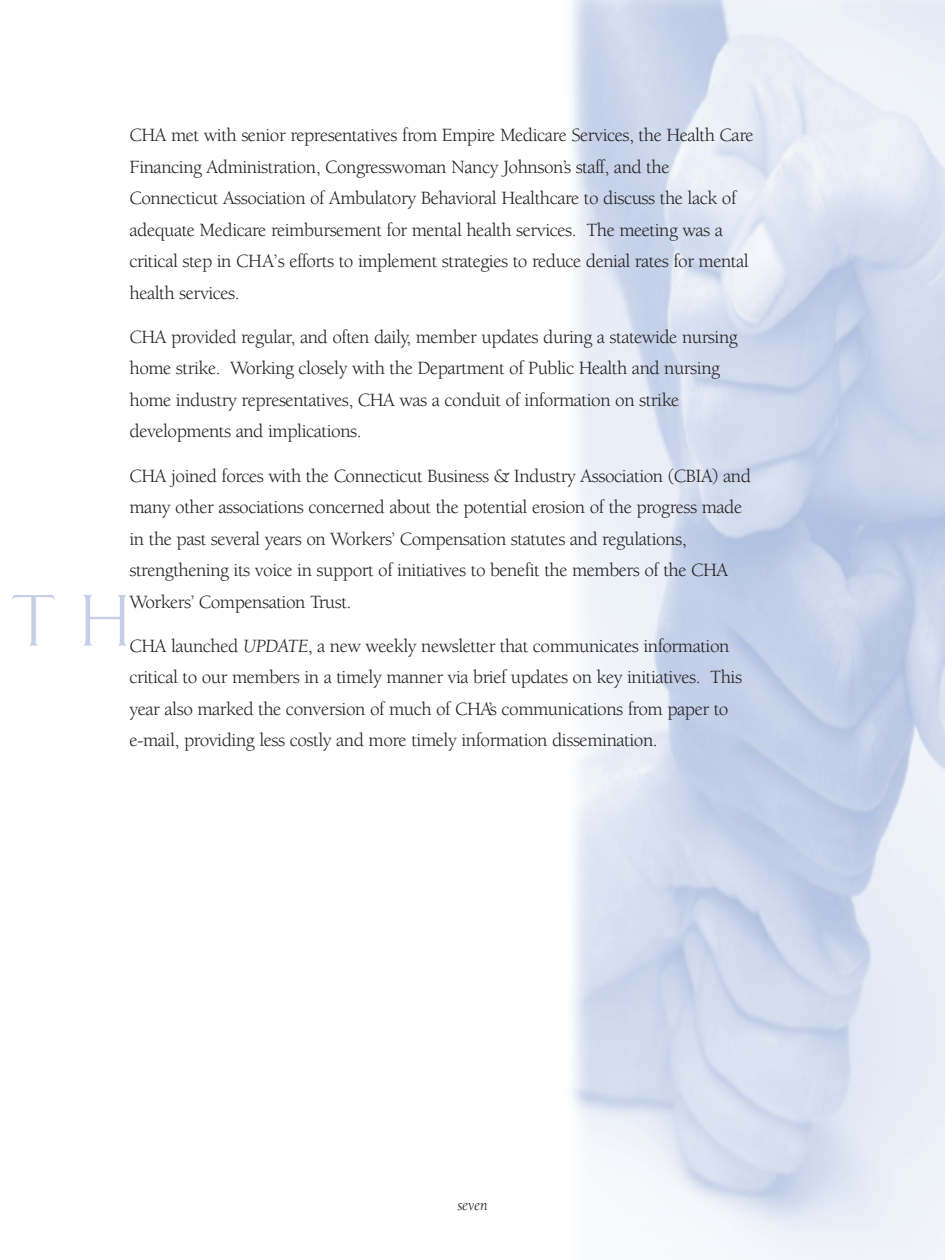
<style>
.page{position:relative;width:945px;height:1260px;background:#fff}
.page>*{position:absolute;margin:0;border:0;box-sizing:border-box;transform-origin:0 0}
.t1{font:63px "Bauer Text";color:#c5d0e8}
.t2{font:19.25px/31.5px "Berkeley";letter-spacing:-.025em;color:#231f20}
.t3{font:italic 15.75px "Berkeley";letter-spacing:-.025em;color:#231f20}
.s1{font-style:italic}
</style>
<div class="page">
<p class="t2" style="left:130px;top:121px;width:626px">CHA met with senior representatives from Empire Medicare Services, the Health Care Financing Administration, Congresswoman Nancy Johnson’s staff, and the Connecticut Association of Ambulatory Behavioral Healthcare to discuss the lack of adequate Medicare reimbursement for mental health services. The meeting was a critical step in CHA’s efforts to implement strategies to reduce denial rates for mental health services.</p>
<p class="t2" style="left:130px;top:323px;width:610px">CHA provided regular, and often daily, member updates during a statewide nursing home strike. Working closely with the Department of Public Health and nursing home industry representatives, CHA was a conduit of information on strike developments and implications.</p>
<p class="t2" style="left:130px;top:461px;width:623px">CHA joined forces with the Connecticut Business &amp; Industry Association (CBIA) and many other associations concerned about the potential erosion of the progress made in the past several years on Workers’ Compensation statutes and regulations, strengthening its voice in support of initiatives to benefit the members of the CHA Workers’ Compensation Trust.</p>
<p class="t2" style="left:130px;top:631px;width:614px">CHA launched <span class="s1">UPDATE</span>, a new weekly newsletter that communicates information critical to our members in a timely manner via brief updates on key initiatives. This year also marked the conversion of much of CHA’s communications from paper to e-mail, providing less costly and more timely information dissemination.</p>
<h1 class="t1" style="left:11px;top:594px;width:121px">T H</h1>
<p class="t3" style="left:457px;top:1199px;width:32px">seven</p>
</div>
